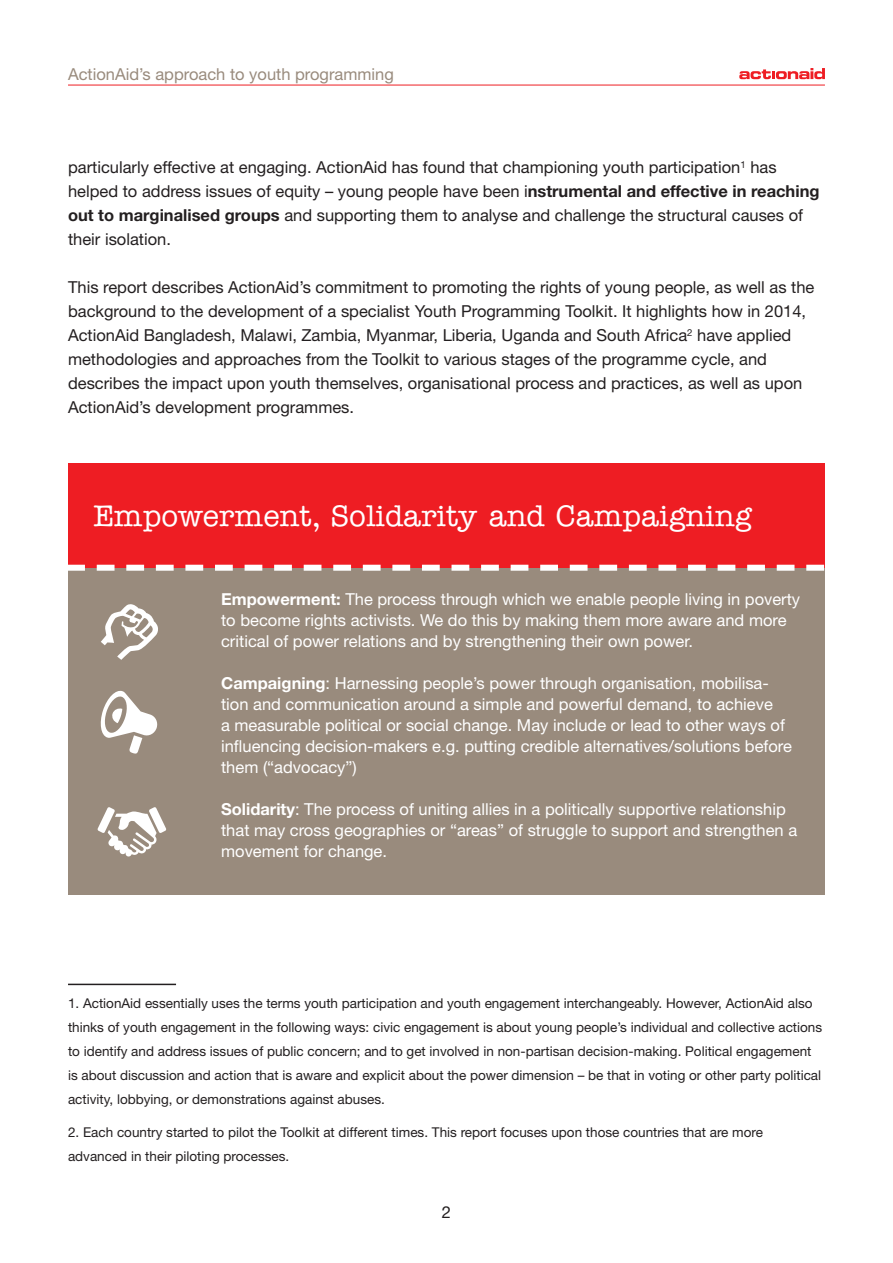
<style>
.page{position:relative;width:893px;height:1263px;background:#fff}
.page>*{position:absolute;margin:0;border:0;box-sizing:border-box;transform-origin:0 0}
.t1{font:500 30px "American Typewriter Std";color:#fff}
.t2{font:16.5px/24px "Helvetica Neue LT Std";color:#231f20}
.t3{font:16.5px/21px "Helvetica Neue LT Std";color:#fff}
.t4{font:16.5px "Helvetica Neue LT Std";color:#998b7d}
.t5{font:13.5px/24px "Helvetica Neue LT Std";color:#231f20}
.s1{font-weight:700}
</style>
<div class="page">
<hr style="left:68px;top:85px;width:757px;height:1px;background:#ee1d23">
<svg style="left:739px;top:68px;width:86px;height:11px"></svg>
<hr style="left:68px;top:984px;width:108px;height:1px;background:#231f20">
<div style="left:68px;top:463px;width:757px;height:105px;background:#ee1d23"></div>
<div style="left:68px;top:568px;width:757px;height:326px;background:#998b7d"></div>
<svg style="left:101px;top:604px;width:57px;height:56px"></svg>
<svg style="left:100px;top:690px;width:58px;height:64px"></svg>
<svg style="left:97px;top:807px;width:69px;height:50px"></svg>
<svg style="left:68px;top:565px;width:756px;height:6px"></svg>
<p class="t4" style="left:68px;top:64px;width:327px">ActionAid’s approach to youth programming</p>
<p class="t2" style="left:68px;top:155px;width:753px">particularly effective at engaging. ActionAid has found that championing youth participation<sup>1</sup> has helped to address issues of equity – young people have been i<span class="s1">nstrumental and effective in reaching out to marginalised groups</span> and supporting them to analyse and challenge the structural causes of their isolation.</p>
<p class="t2" style="left:68px;top:275px;width:748px">This report describes ActionAid’s commitment to promoting the rights of young people, as well as the background to the development of a specialist Youth Programming Toolkit. It highlights how in 2014, ActionAid Bangladesh, Malawi, Zambia, Myanmar, Liberia, Uganda and South Africa<sup>2</sup> have applied methodologies and approaches from the Toolkit to various stages of the programme cycle, and describes the impact upon youth themselves, organisational process and practices, as well as upon ActionAid’s development programmes.</p>
<h1 class="t1" style="left:94px;top:499px;width:659px">Empowerment, Solidarity and Campaigning</h1>
<p class="t3" style="left:221px;top:588px;width:581px"><span class="s1">Empowerment:</span> The process through which we enable people living in poverty to become rights activists. We do this by making them more aware and more critical of power relations and by strengthening their own power.</p>
<p class="t3" style="left:221px;top:672px;width:572px"><span class="s1">Campaigning</span>: Harnessing people’s power through organisation, mobilisa&shy;tion and communication around a simple and powerful demand, to achieve<br>a measurable political or social change. May include or lead to other ways of influencing decision-makers e.g. putting credible alternatives/solutions before them (“advocacy”)</p>
<p class="t3" style="left:221px;top:798px;width:578px"><span class="s1">Solidarity</span>: The process of uniting allies in a politically supportive relationship that may cross geographies or “areas” of struggle to support and strengthen a movement for change.</p>
<p class="t5" style="left:68px;top:991px;width:756px">1. ActionAid essentially uses the terms youth participation and youth engagement interchangeably. However, ActionAid also thinks of youth engagement in the following ways: civic engagement is about young people’s individual and collective actions to identify and address issues of public concern; and to get involved in non-partisan decision-making. Political engagement is about discussion and action that is aware and explicit about the power dimension – be that in voting or other party political activity, lobbying, or demonstrations against abuses.</p>
<p class="t5" style="left:68px;top:1120px;width:696px">2. Each country started to pilot the Toolkit at different times. This report focuses upon those countries that are more advanced in their piloting processes.</p>
<p class="t2" style="left:442px;top:1200px;width:11px">2</p>
</div>
